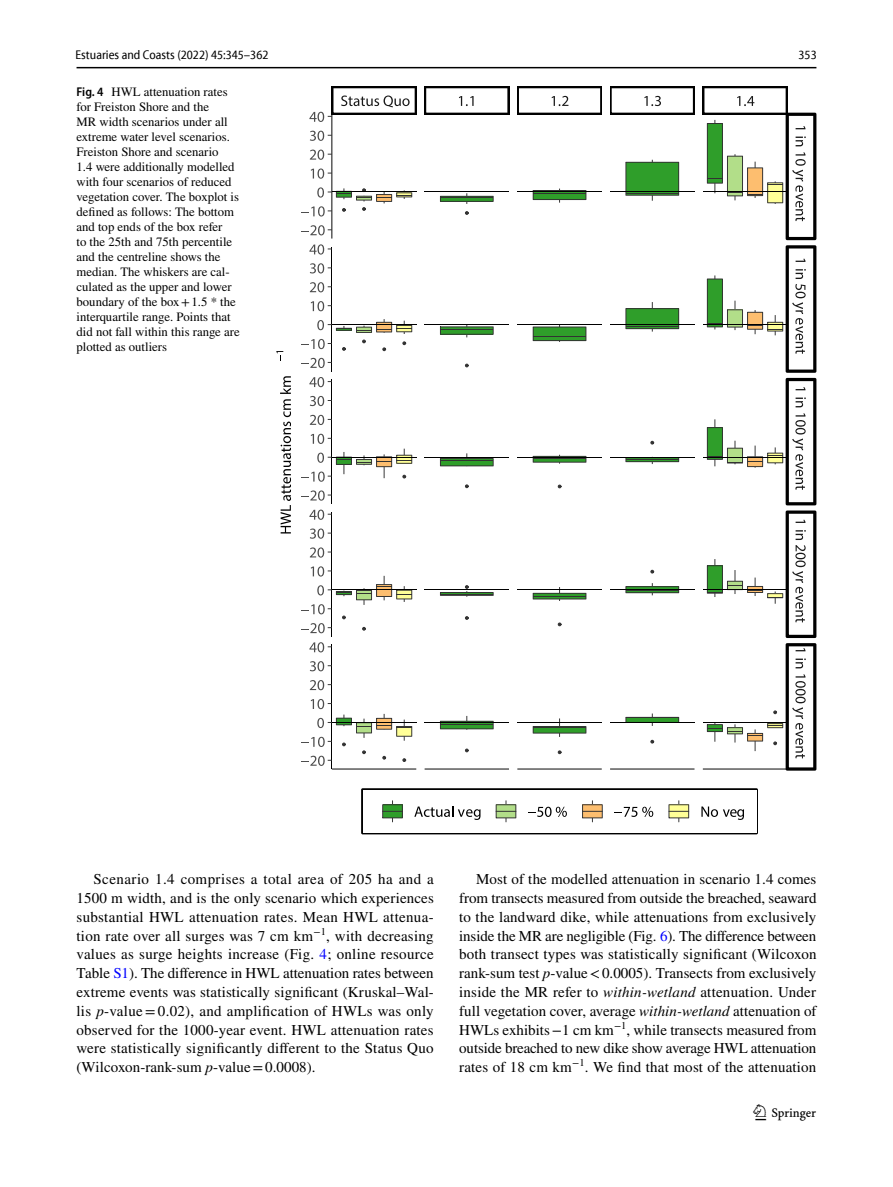
<style>
.page{position:relative;width:893px;height:1187px;background:#fff}
.page>*{position:absolute;margin:0;border:0;box-sizing:border-box;transform-origin:0 0}
.t1{font:22.5px "Springnew Regular 3";color:#000}
.t2{font:15px/18.8px "STIX";letter-spacing:.01em;color:#000;text-align:justify}
.t3{font:12.75px/15px "STIX";color:#000}
.t4{font:semi-condensed 12.75px "Myriad Pro Unic";color:#000}
.s1{font-family:"Myriad Pro";font-weight:600;font-stretch:semi-condensed}
.s2{color:#00f}
.s3{font-style:italic}
</style>
<div class="page">
<hr style="left:77px;top:67px;width:739px;height:1px;background:#000">
<hr style="left:332px;top:191px;width:84px;height:1px;background:#000">
<hr style="left:332px;top:324px;width:84px;height:1px;background:#000">
<hr style="left:332px;top:456px;width:84px;height:1px;background:#000">
<hr style="left:332px;top:589px;width:84px;height:1px;background:#000">
<hr style="left:332px;top:722px;width:84px;height:1px;background:#000">
<svg style="left:465px;top:211px;width:4px;height:4px"></svg>
<svg style="left:440px;top:193px;width:54px;height:11px"></svg>
<hr style="left:440px;top:197px;width:53px;height:1px;background:#323232">
<hr style="left:425px;top:191px;width:84px;height:1px;background:#000">
<svg style="left:465px;top:363px;width:4px;height:4px"></svg>
<svg style="left:440px;top:325px;width:54px;height:12px"></svg>
<hr style="left:440px;top:329px;width:53px;height:1px;background:#323232">
<hr style="left:425px;top:324px;width:84px;height:1px;background:#000">
<svg style="left:465px;top:484px;width:4px;height:4px"></svg>
<svg style="left:440px;top:453px;width:54px;height:14px"></svg>
<hr style="left:440px;top:461px;width:53px;height:1px;background:#323232">
<hr style="left:425px;top:456px;width:84px;height:1px;background:#000">
<svg style="left:465px;top:616px;width:4px;height:4px"></svg>
<svg style="left:440px;top:585px;width:54px;height:11px"></svg>
<hr style="left:440px;top:594px;width:53px;height:1px;background:#323232">
<hr style="left:425px;top:589px;width:84px;height:1px;background:#000">
<svg style="left:465px;top:748px;width:4px;height:4px"></svg>
<svg style="left:440px;top:716px;width:54px;height:13px"></svg>
<hr style="left:440px;top:724px;width:53px;height:1px;background:#323232">
<hr style="left:425px;top:722px;width:84px;height:1px;background:#000">
<svg style="left:533px;top:188px;width:53px;height:15px"></svg>
<hr style="left:533px;top:193px;width:53px;height:1px;background:#323232">
<hr style="left:517px;top:191px;width:85px;height:1px;background:#000">
<svg style="left:533px;top:325px;width:53px;height:17px"></svg>
<hr style="left:533px;top:336px;width:53px;height:1px;background:#323232">
<hr style="left:517px;top:324px;width:85px;height:1px;background:#000">
<svg style="left:558px;top:484px;width:3px;height:4px"></svg>
<svg style="left:533px;top:454px;width:53px;height:9px"></svg>
<hr style="left:533px;top:458px;width:53px;height:1px;background:#323232">
<hr style="left:517px;top:456px;width:85px;height:1px;background:#000">
<svg style="left:558px;top:622px;width:3px;height:4px"></svg>
<svg style="left:533px;top:587px;width:53px;height:14px"></svg>
<hr style="left:533px;top:596px;width:53px;height:1px;background:#323232">
<hr style="left:517px;top:589px;width:85px;height:1px;background:#000">
<svg style="left:558px;top:750px;width:3px;height:4px"></svg>
<svg style="left:533px;top:718px;width:53px;height:18px"></svg>
<hr style="left:533px;top:727px;width:53px;height:1px;background:#323232">
<hr style="left:517px;top:722px;width:85px;height:1px;background:#000">
<svg style="left:625px;top:160px;width:54px;height:41px;background:#55a751"></svg>
<hr style="left:626px;top:193px;width:53px;height:1px;background:#323232">
<hr style="left:610px;top:191px;width:84px;height:1px;background:#000">
<svg style="left:625px;top:302px;width:54px;height:29px"></svg>
<hr style="left:626px;top:326px;width:53px;height:1px;background:#323232">
<hr style="left:610px;top:324px;width:84px;height:1px;background:#000">
<svg style="left:650px;top:441px;width:4px;height:3px"></svg>
<svg style="left:625px;top:457px;width:54px;height:7px"></svg>
<hr style="left:626px;top:459px;width:53px;height:1px;background:#323232">
<hr style="left:610px;top:456px;width:84px;height:1px;background:#000">
<svg style="left:650px;top:569px;width:4px;height:4px"></svg>
<svg style="left:625px;top:583px;width:54px;height:12px"></svg>
<hr style="left:626px;top:590px;width:53px;height:1px;background:#323232">
<hr style="left:610px;top:589px;width:84px;height:1px;background:#000">
<svg style="left:650px;top:739px;width:4px;height:4px"></svg>
<svg style="left:625px;top:713px;width:54px;height:13px"></svg>
<hr style="left:626px;top:717px;width:53px;height:1px;background:#323232">
<hr style="left:610px;top:722px;width:84px;height:1px;background:#000">
<svg style="left:425px;top:87px;width:84px;height:27px"></svg>
<svg style="left:517px;top:87px;width:85px;height:27px"></svg>
<svg style="left:610px;top:87px;width:84px;height:27px"></svg>
<svg style="left:703px;top:87px;width:113px;height:683px"></svg>
<hr style="left:331px;top:114px;width:1px;height:124px;background:#000">
<hr style="left:703px;top:768px;width:84px;height:1px;background:#000">
<hr style="left:610px;top:768px;width:84px;height:1px;background:#000">
<hr style="left:517px;top:768px;width:85px;height:1px;background:#000">
<hr style="left:425px;top:768px;width:84px;height:1px;background:#000">
<hr style="left:332px;top:768px;width:84px;height:1px;background:#000">
<svg style="left:309px;top:87px;width:107px;height:35px"></svg>
<svg style="left:310px;top:131px;width:22px;height:10px"></svg>
<svg style="left:310px;top:150px;width:22px;height:10px"></svg>
<svg style="left:311px;top:168px;width:21px;height:11px"></svg>
<svg style="left:301px;top:187px;width:111px;height:29px"></svg>
<svg style="left:301px;top:225px;width:31px;height:10px"></svg>
<hr style="left:331px;top:247px;width:1px;height:124px;background:#000">
<svg style="left:309px;top:244px;width:23px;height:10px"></svg>
<svg style="left:310px;top:263px;width:22px;height:10px"></svg>
<svg style="left:310px;top:282px;width:22px;height:10px"></svg>
<svg style="left:311px;top:301px;width:21px;height:10px"></svg>
<svg style="left:301px;top:319px;width:111px;height:32px"></svg>
<svg style="left:301px;top:358px;width:31px;height:10px"></svg>
<hr style="left:331px;top:379px;width:1px;height:125px;background:#000">
<svg style="left:309px;top:377px;width:23px;height:10px"></svg>
<svg style="left:310px;top:396px;width:22px;height:10px"></svg>
<svg style="left:310px;top:415px;width:22px;height:10px"></svg>
<svg style="left:301px;top:433px;width:111px;height:48px"></svg>
<svg style="left:301px;top:490px;width:31px;height:10px"></svg>
<hr style="left:331px;top:512px;width:1px;height:124px;background:#000">
<svg style="left:309px;top:509px;width:23px;height:11px"></svg>
<svg style="left:310px;top:528px;width:22px;height:10px"></svg>
<svg style="left:310px;top:547px;width:22px;height:10px"></svg>
<svg style="left:301px;top:566px;width:111px;height:67px"></svg>
<hr style="left:331px;top:644px;width:1px;height:125px;background:#000">
<svg style="left:309px;top:642px;width:23px;height:10px"></svg>
<svg style="left:310px;top:661px;width:22px;height:10px"></svg>
<svg style="left:310px;top:680px;width:22px;height:10px"></svg>
<svg style="left:301px;top:699px;width:111px;height:66px"></svg>
<svg style="left:280px;top:376px;width:11px;height:157px"></svg>
<svg style="left:276px;top:351px;width:7px;height:9px"></svg>
<svg style="left:361px;top:788px;width:397px;height:46px"></svg>
<p class="t4" style="left:76px;top:50px;width:194px">Estuaries and Coasts (2022) 45:345–362</p>
<p class="t4" style="left:799px;top:50px;width:20px">353</p>
<p class="t3" style="left:77px;top:85px;width:165px"><span class="s1">Fig. 4</span> HWL attenuation rates for Freiston Shore and the<br>MR width scenarios under all extreme water level scenarios.<br>Freiston Shore and scenario<br>1.4 were additionally modelled with four scenarios of reduced vegetation cover. The boxplot is defined as follows: The bottom and top ends of the box refer<br>to the 25th and 75th percentile and the centreline shows the median. The whiskers are cal&shy;culated as the upper and lower boundary of the box+1.5 * the interquartile range. Points that did not fall within this range are plotted as outliers</p>
<p class="t2" style="left:77px;top:871px;width:359px;text-indent:17px">Scenario 1.4 comprises a total area of 205 ha and a 1500 m width, and is the only scenario which experiences substantial HWL attenuation rates. Mean HWL attenua&shy;tion rate over all surges was 7 cm km<sup>−1</sup>, with decreasing values as surge heights increase (Fig. <span class="s2">4</span>; online resource Table <span class="s2">S1</span>). The difference in HWL attenuation rates between extreme events was statistically significant (Kruskal–Wal&shy;lis <span class="s3">p</span>-value=0.02), and amplification of HWLs was only observed for the 1000-year event. HWL attenuation rates were statistically significantly different to the Status Quo (Wilcoxon-rank-sum <span class="s3">p</span>-value=0.0008).</p>
<p class="t2" style="left:459px;top:871px;width:359px;text-indent:17px">Most of the modelled attenuation in scenario 1.4 comes from transects measured from outside the breached, seaward to the landward dike, while attenuations from exclusively inside the MR are negligible (Fig. <span class="s2">6</span>). The difference between both transect types was statistically significant (Wilcoxon rank-sum test <span class="s3">p</span>-value&lt;0.0005). Transects from exclusively inside the MR refer to <span class="s3">within-wetland</span> attenuation. Under full vegetation cover, average <span class="s3">within-wetland</span> attenuation of HWLs exhibits−1 cm km<sup>−1</sup>, while transects measured from outside breached to new dike show average HWL attenuation rates of 18 cm km<sup>−1</sup>. We find that most of the attenuation</p>
<h1 class="t1" style="left:755px;top:1104px;width:62px">1 3</h1>
</div>
